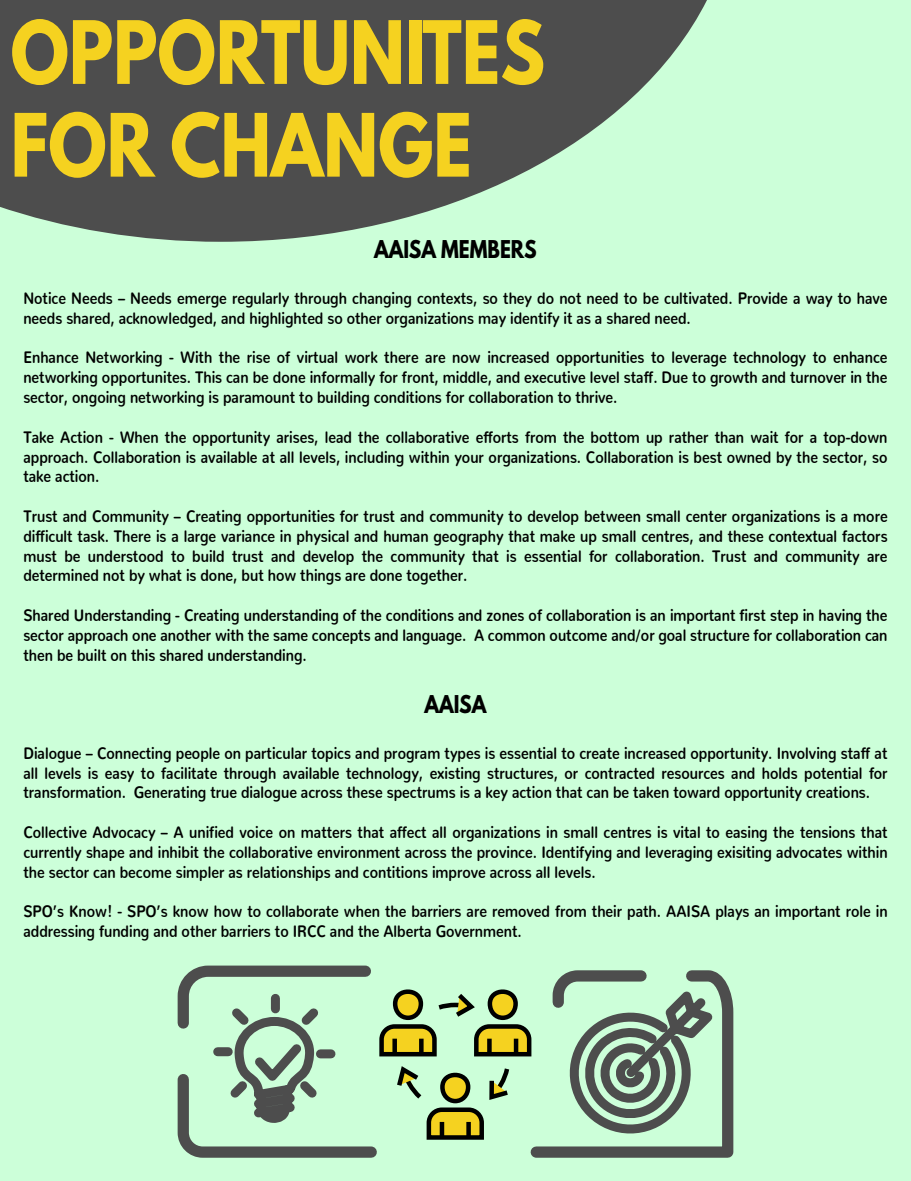
<style>
.page{position:relative;width:911px;height:1181px;background:#fff}
.page>*{position:absolute;margin:0;border:0;box-sizing:border-box;transform-origin:0 0}
.t1{font:700 77.25px/92.7px "League Spartan";color:#f5d220;scale:.86 1}
.t2{font:700 21.75px "League Spartan";color:#000;scale:.86 1}
.t3{font:700 16.5px/19.8px "Nunito";color:#000;text-align:justify;scale:.86 1}
</style>
<div class="page">
<div style="left:0;top:0;width:910px;height:1180px;background:#ccffd9"></div>
<svg style="left:0;top:0;width:706px;height:242px;fill:#4d4d4d"></svg>
<svg style="left:177px;top:965px;width:557px;height:193px"></svg>
<h1 class="t1" style="left:11px;top:5px;width:623px">OPPORTUNITES<br>FOR CHANGE</h1>
<h2 class="t2" style="left:374px;top:232px;width:191px">AAISA MEMBERS</h2>
<p class="t3" style="left:23px;top:286px;width:1006px">Notice Needs – Needs emerge regularly through changing contexts, so they do not need to be cultivated. Provide a way to have needs shared, acknowledged, and highlighted so other organizations may identify it as a shared need.</p>
<p class="t3" style="left:23px;top:346px;width:1006px">Enhance Networking - With the rise of virtual work there are now increased opportunities to leverage technology to enhance networking opportunites. This can be done informally for front, middle, and executive level staff. Due to growth and turnover in the sector, ongoing networking is paramount to building conditions for collaboration to thrive.</p>
<p class="t3" style="left:23px;top:425px;width:1005px">Take Action - When the opportunity arises, lead the collaborative efforts from the bottom up rather than wait for a top-down approach. Collaboration is available at all levels, including within your organizations. Collaboration is best owned by the sector, so take action.</p>
<p class="t3" style="left:23px;top:504px;width:1006px">Trust and Community – Creating opportunities for trust and community to develop between small center organizations is a more difficult task. There is a large variance in physical and human geography that make up small centres, and these contextual factors must be understood to build trust and develop the community that is essential for collaboration. Trust and community are determined not by what is done, but how things are done together.</p>
<p class="t3" style="left:23px;top:603px;width:1006px">Shared Understanding - Creating understanding of the conditions and zones of collaboration is an important first step in having the sector approach one another with the same concepts and language. A common outcome and/or goal structure for collaboration can then be built on this shared understanding.</p>
<h2 class="t2" style="left:424px;top:687px;width:74px">AAISA</h2>
<p class="t3" style="left:23px;top:741px;width:1006px">Dialogue – Connecting people on particular topics and program types is essential to create increased opportunity. Involving staff at all levels is easy to facilitate through available technology, existing structures, or contracted resources and holds potential for transformation. Generating true dialogue across these spectrums is a key action that can be taken toward opportunity creations.</p>
<p class="t3" style="left:23px;top:820px;width:1006px">Collective Advocacy – A unified voice on matters that affect all organizations in small centres is vital to easing the tensions that currently shape and inhibit the collaborative environment across the province. Identifying and leveraging exisiting advocates within the sector can become simpler as relationships and contitions improve across all levels.</p>
<p class="t3" style="left:23px;top:899px;width:1006px">SPO’s Know! - SPO’s know how to collaborate when the barriers are removed from their path. AAISA plays an important role in addressing funding and other barriers to IRCC and the Alberta Government.</p>
</div>
